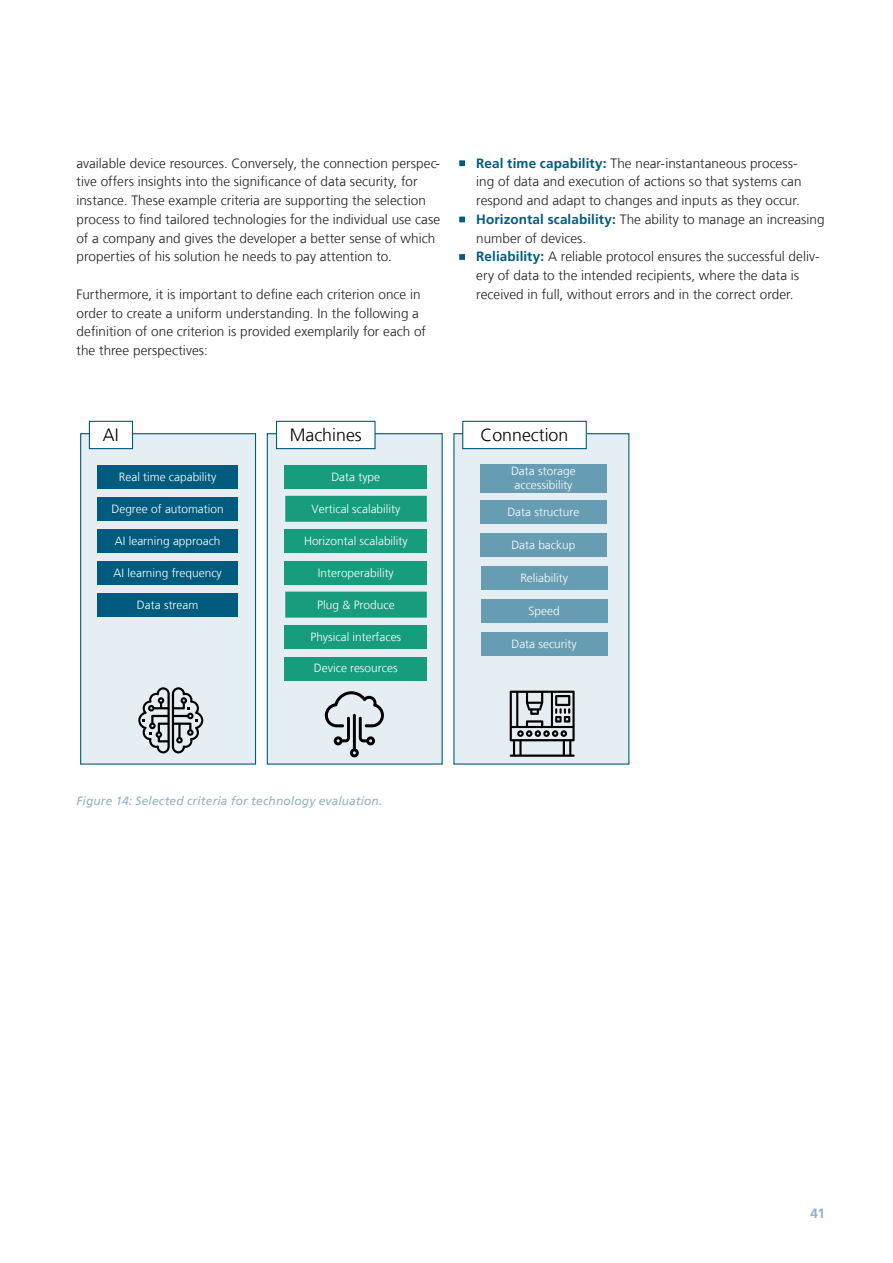
<style>
.page{position:relative;width:893px;height:1263px;background:#fff}
.page>*{position:absolute;margin:0;border:0;box-sizing:border-box;transform-origin:0 0}
.t1{font:300 17.7px "Frutiger LT Com 45";color:#000}
.Fliesstext_9_12_5_schwarz{font:300 13.5px/18.8px "Frutiger LT Com";letter-spacing:.005em;color:#231f20}
.Aufzaehlung_9_12_5_schwarz{font:300 13.5px/18.8px "Frutiger LT Com";letter-spacing:.005em;color:#231f20}
.t2{font:700 13.5px "Frutiger LT Com";color:#93b3c3}
.Bildtext_Marginal_8_12_5_grey{font:italic 12px "Frutiger LT Com";letter-spacing:.015em;color:#93b3c3}
.t3{font:300 11.85px/14.2px "Frutiger LT Com 45";color:#fff}
.s1{font-weight:700;color:#005b7f}
</style>
<div class="page">
<svg style="left:459px;top:160px;width:6px;height:6px"></svg>
<svg style="left:459px;top:217px;width:6px;height:5px"></svg>
<svg style="left:459px;top:254px;width:6px;height:6px"></svg>
<div style="left:81px;top:434px;width:175px;height:330px;background:#e5eef2"></div>
<div style="left:80px;top:433px;width:176px;height:332px;border:1px solid #005b7f"></div>
<svg style="left:138px;top:687px;width:65px;height:66px"></svg>
<div style="left:89px;top:421px;width:43px;height:28px;background:#fff"></div>
<div style="left:89px;top:421px;width:44px;height:28px;border:1px solid #005b7f"></div>
<div style="left:267px;top:434px;width:175px;height:330px;background:#e5eef2"></div>
<div style="left:267px;top:433px;width:176px;height:332px;border:1px solid #005b7f"></div>
<div style="left:277px;top:421px;width:98px;height:28px;background:#fff"></div>
<div style="left:276px;top:421px;width:100px;height:28px;border:1px solid #005b7f"></div>
<div style="left:285px;top:465px;width:142px;height:24px;background:#179c7d"></div>
<div style="left:286px;top:497px;width:140px;height:24px;background:#179c7d"></div>
<div style="left:285px;top:496px;width:142px;height:26px;border:2px solid #179c7d"></div>
<div style="left:285px;top:529px;width:142px;height:24px;background:#179c7d"></div>
<div style="left:285px;top:561px;width:142px;height:23px;background:#179c7d"></div>
<div style="left:286px;top:593px;width:140px;height:23px;background:#179c7d"></div>
<div style="left:285px;top:592px;width:142px;height:26px;border:2px solid #179c7d"></div>
<div style="left:285px;top:625px;width:142px;height:23px;background:#179c7d"></div>
<div style="left:285px;top:657px;width:142px;height:23px;background:#179c7d"></div>
<div style="left:98px;top:465px;width:140px;height:24px;background:#005b7f"></div>
<div style="left:98px;top:497px;width:140px;height:23px;background:#005b7f"></div>
<div style="left:98px;top:529px;width:140px;height:24px;background:#005b7f"></div>
<div style="left:98px;top:561px;width:140px;height:24px;background:#005b7f"></div>
<div style="left:98px;top:593px;width:140px;height:24px;background:#005b7f"></div>
<div style="left:454px;top:434px;width:175px;height:330px;background:#e5eef2"></div>
<div style="left:463px;top:421px;width:123px;height:28px;background:#fff"></div>
<div style="left:462px;top:421px;width:125px;height:28px;border:1px solid #005b7f"></div>
<div style="left:480px;top:464px;width:127px;height:28px;background:#669db2"></div>
<div style="left:480px;top:500px;width:127px;height:24px;background:#669db2"></div>
<div style="left:480px;top:533px;width:127px;height:24px;background:#669db2"></div>
<div style="left:481px;top:566px;width:127px;height:24px;background:#669db2"></div>
<div style="left:481px;top:632px;width:127px;height:24px;background:#669db2"></div>
<svg style="left:325px;top:691px;width:59px;height:66px"></svg>
<div style="left:481px;top:599px;width:127px;height:24px;background:#669db2"></div>
<svg style="left:510px;top:691px;width:65px;height:66px"></svg>
<p class="Fliesstext_9_12_5_schwarz" style="left:77px;top:154px;width:365px">available device resources. Conversely, the connection perspec&shy;tive offers insights into the significance of data security, for instance. These example criteria are supporting the selection process to find tailored technologies for the individual use case of a company and gives the developer a better sense of which properties of his solution he needs to pay attention to.</p>
<p class="Fliesstext_9_12_5_schwarz" style="left:77px;top:285px;width:351px">Furthermore, it is important to define each criterion once in order to create a uniform understanding. In the following a definition of one criterion is provided exemplarily for each of the three perspectives:</p>
<p class="t1" style="left:103px;top:425px;width:17px">AI</p>
<p class="t1" style="left:290px;top:425px;width:74px">Machines</p>
<p class="t3" style="left:331px;top:470px;width:50px">Data type</p>
<p class="t3" style="left:312px;top:502px;width:90px">Vertical scalability</p>
<p class="t3" style="left:304px;top:533px;width:105px">Horizontal scalability</p>
<p class="t3" style="left:318px;top:565px;width:77px">Interoperability</p>
<p class="t3" style="left:317px;top:597px;width:79px">Plug &amp; Produce</p>
<p class="t3" style="left:310px;top:629px;width:92px">Physical interfaces</p>
<p class="t3" style="left:314px;top:661px;width:85px">Device resources</p>
<p class="t3" style="left:119px;top:469px;width:99px">Real time capability</p>
<p class="t3" style="left:112px;top:501px;width:114px">Degree of automation</p>
<p class="t3" style="left:115px;top:534px;width:107px">AI learning approach</p>
<p class="t3" style="left:114px;top:566px;width:110px">AI learning frequency</p>
<p class="t3" style="left:137px;top:598px;width:63px">Data stream</p>
<p class="Aufzaehlung_9_12_5_schwarz" style="left:476px;top:154px;width:327px"><span class="s1">Real time capability:</span> The near-instantaneous process&shy;ing of data and execution of actions so that systems can respond and adapt to changes and inputs as they occur.</p>
<p class="Aufzaehlung_9_12_5_schwarz" style="left:476px;top:210px;width:350px"><span class="s1">Horizontal scalability:</span> The ability to manage an increasing number of devices.</p>
<p class="Aufzaehlung_9_12_5_schwarz" style="left:476px;top:247px;width:345px"><span class="s1">Reliability:</span> A reliable protocol ensures the successful deliv&shy;ery of data to the intended recipients, where the data is received in full, without errors and in the correct order.</p>
<p class="t1" style="left:481px;top:425px;width:89px">Connection</p>
<p class="t3" style="left:511px;top:464px;width:66px">Data storage accessibility</p>
<p class="t3" style="left:507px;top:505px;width:73px">Data structure</p>
<p class="t3" style="left:511px;top:538px;width:66px">Data backup</p>
<p class="t3" style="left:520px;top:571px;width:49px">Reliability</p>
<p class="t3" style="left:529px;top:604px;width:33px">Speed</p>
<p class="t3" style="left:511px;top:637px;width:67px">Data security</p>
<p class="Bildtext_Marginal_8_12_5_grey" style="left:77px;top:794px;width:307px">Figure 14: Selected criteria for technology evaluation.</p>
<p class="t2" style="left:810px;top:1205px;width:16px">41</p>
</div>
